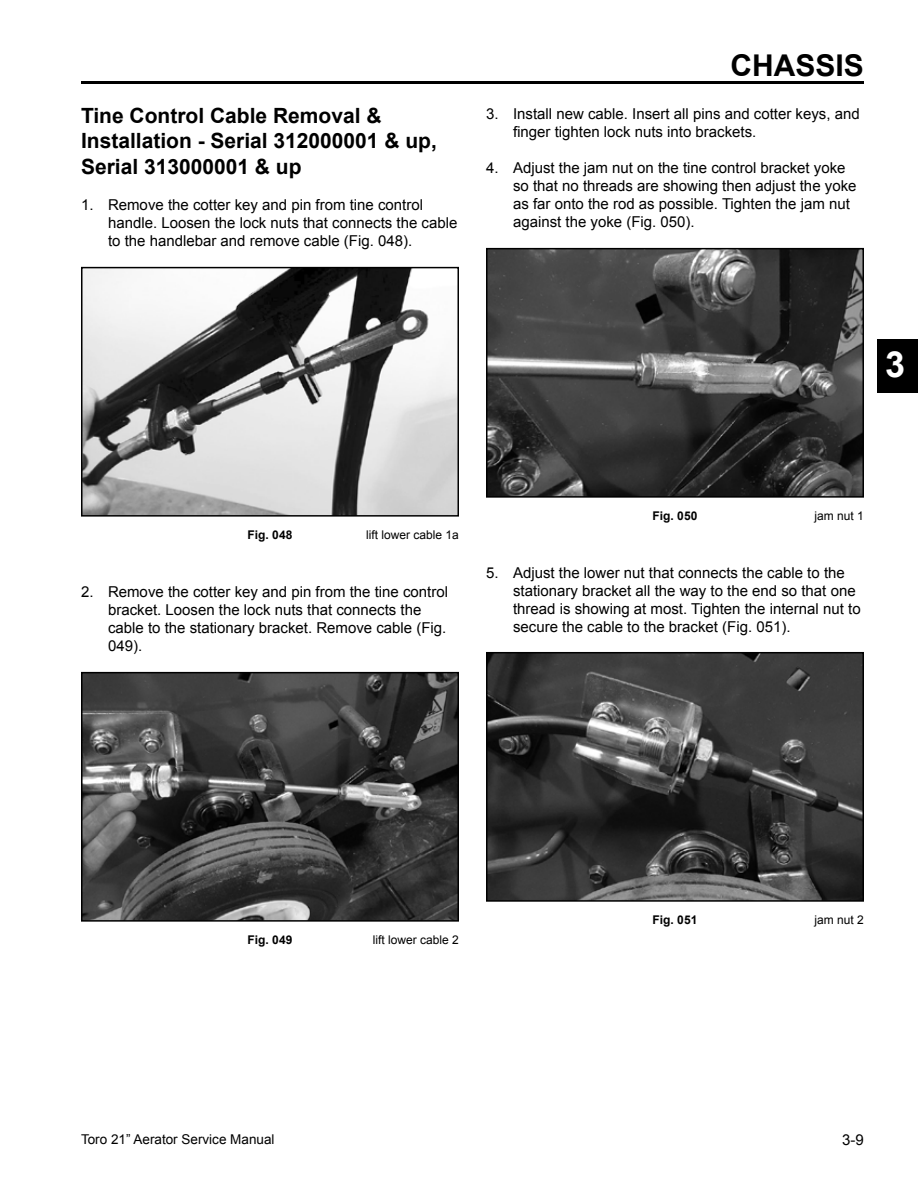
<style>
.page{position:relative;width:918px;height:1188px;background:#fff}
.page>*{position:absolute;margin:0;border:0;box-sizing:border-box;transform-origin:0 0}
.t1{font:700 36px "Arial";color:#fff}
.t2{font:700 30px "Arial";color:#000}
.t3{font:700 21px/25.2px "Arial";color:#000}
.t4{font:15px/18px "Arial";color:#000}
.t5{font:13.5px "Arial";color:#000}
.t6{font:12px "Arial";color:#000}
.t7{font:700 12px "Arial";color:#000}
</style>
<div class="page">
<hr style="left:81px;top:81px;width:783px;height:3px;background:#000">
<div style="left:878px;top:339px;width:40px;height:54px;background:#000"></div>
<img style="left:84px;top:270px;width:372px;height:244px">
<div style="left:81px;top:267px;width:378px;height:250px;border:2px solid #000"></div>
<img style="left:489px;top:251px;width:372px;height:244px">
<div style="left:486px;top:248px;width:378px;height:250px;border:2px solid #000"></div>
<img style="left:84px;top:675px;width:372px;height:244px">
<div style="left:81px;top:672px;width:378px;height:250px;border:2px solid #000"></div>
<img style="left:489px;top:655px;width:372px;height:244px">
<div style="left:486px;top:652px;width:378px;height:250px;border:2px solid #000"></div>
<h3 class="t3" style="left:81px;top:104px;width:357px">Tine Control Cable Removal &amp;<br>Installation - Serial 312000001 &amp; up,<br>Serial 313000001 &amp; up</h3>
<p class="t4" style="left:108px;top:196px;width:351px;text-indent:-27px">1. Remove the cotter key and pin from tine control handle. Loosen the lock nuts that connects the cable to the handlebar and remove cable (Fig. 048).</p>
<h2 class="t2" style="left:731px;top:45px;width:135px">CHASSIS</h2>
<p class="t4" style="left:513px;top:105px;width:348px;text-indent:-27px">3. Install new cable. Insert all pins and cotter keys, and finger tighten lock nuts into brackets.</p>
<p class="t4" style="left:513px;top:159px;width:345px;text-indent:-27px">4. Adjust the jam nut on the tine control bracket yoke so that no threads are showing then adjust the yoke as far onto the rod as possible. Tighten the jam nut against the yoke (Fig. 050).</p>
<h1 class="t1" style="left:885px;top:341px;width:22px">3</h1>
<p class="t7" style="left:248px;top:527px;width:46px">Fig. 048</p>
<p class="t6" style="left:366px;top:527px;width:94px">lift lower cable 1a</p>
<p class="t4" style="left:108px;top:583px;width:342px;text-indent:-27px">2. Remove the cotter key and pin from the tine control bracket. Loosen the lock nuts that connects the cable to the stationary bracket. Remove cable (Fig.<br>049).</p>
<p class="t7" style="left:653px;top:508px;width:46px">Fig. 050</p>
<p class="t6" style="left:815px;top:508px;width:51px">jam nut 1</p>
<p class="t4" style="left:513px;top:564px;width:349px;text-indent:-27px">5. Adjust the lower nut that connects the cable to the stationary bracket all the way to the end so that one thread is showing at most. Tighten the internal nut to secure the cable to the bracket (Fig. 051).</p>
<p class="t7" style="left:248px;top:932px;width:46px">Fig. 049</p>
<p class="t6" style="left:373px;top:932px;width:88px">lift lower cable 2</p>
<p class="t7" style="left:653px;top:912px;width:46px">Fig. 051</p>
<p class="t6" style="left:815px;top:912px;width:51px">jam nut 2</p>
<p class="t5" style="left:81px;top:1130px;width:195px">Toro 21” Aerator Service Manual</p>
<p class="t4" style="left:842px;top:1131px;width:23px">3-9</p>
</div>
